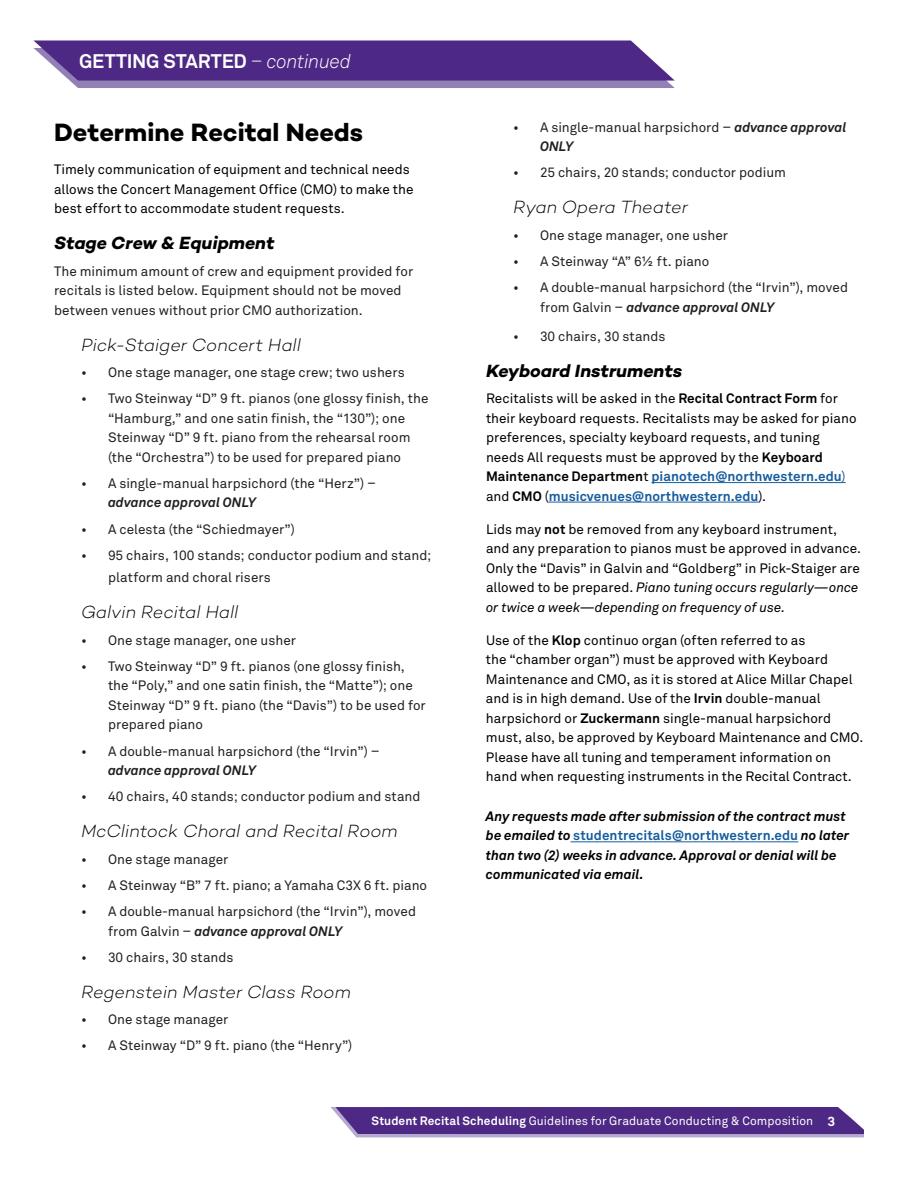
<style>
.page{position:relative;width:918px;height:1188px;background:#fff}
.page>*{position:absolute;margin:0;border:0;box-sizing:border-box;transform-origin:0 0}
.t1{font:700 25.5px "Campton";letter-spacing:-.005em;color:#000}
.t2{font:700 19.5px "Akkurat Pro";letter-spacing:-.01em;color:#fff}
.t3{font:italic 300 18px "Campton";letter-spacing:-.005em;color:#000}
.t4{font:italic 700 18px "Campton";letter-spacing:-.005em;color:#000}
.t5{font:13.5px/19.5px "Akkurat Pro";color:#231f20}
.t6{font:13.5px/19.5px "Akkurat Pro";color:#000}
.t7{font:italic 700 13.5px/19.5px "Akkurat Pro";color:#000}
.t8{font:12px "Akkurat Pro";letter-spacing:.005em;color:#fff}
.s1{font-weight:300}
.s2{font-weight:300;font-style:italic}
.s3{font-weight:700;font-style:italic}
.s4{font-weight:700}
.s5{font-weight:700;color:#175d9e}
.s6{color:#175d9e}
.s7{font-style:italic}
.s8{font-style:normal;color:#175d9e}
.s9{font-family:"Campton";font-weight:600;font-size:13.5px}
</style>
<div class="page">
<svg style="left:330px;top:1107px;width:534px;height:30px;background:#5f3e91"></svg>
<svg style="left:33px;top:40px;width:642px;height:48px;background:#644494"></svg>
<hr style="left:652px;top:482px;width:194px;height:1px;background:#175d9e">
<hr style="left:549px;top:502px;width:209px;height:1px;background:#175d9e">
<hr style="left:571px;top:842px;width:227px;height:1px;background:#175d9e">
<p class="t2" style="left:79px;top:49px;width:274px">GETTING STARTED <span class="s1">–</span> <span class="s2">continued</span></p>
<p class="t1" style="left:54px;top:116px;width:311px">Determine Recital Needs</p>
<p class="t6" style="left:54px;top:160px;width:361px">Timely communication of equipment and technical needs allows the Concert Management Office (CMO) to make the best effort to accommodate student requests.</p>
<p class="t4" style="left:54px;top:232px;width:222px">Stage Crew &amp; Equipment</p>
<p class="t5" style="left:54px;top:261px;width:361px">The minimum amount of crew and equipment provided for recitals is listed below. Equipment should not be moved between venues without prior CMO authorization.</p>
<p class="t3" style="left:81px;top:333px;width:221px">Pick-Staiger Concert Hall</p>
<p class="t5" style="left:81px;top:362px;width:325px">• One stage manager, one stage crew; two ushers</p>
<p class="t5" style="left:108px;top:389px;width:322px;text-indent:-27px">• Two Steinway “D” 9 ft. pianos (one glossy finish, the “Hamburg,” and one satin finish, the “130”); one Steinway “D” 9 ft. piano from the rehearsal room (the “Orchestra”) to be used for prepared piano</p>
<p class="t5" style="left:108px;top:473px;width:270px;text-indent:-27px">• A single-manual harpsichord (the “Herz”) – <span class="s3">advance approval ONLY</span></p>
<p class="t5" style="left:81px;top:519px;width:215px">• A celesta (the “Schiedmayer”)</p>
<p class="t5" style="left:108px;top:544px;width:325px;line-height:22.5px;text-indent:-27px">• 95 chairs, 100 stands; conductor podium and stand; platform and choral risers</p>
<p class="t3" style="left:81px;top:601px;width:159px">Galvin Recital Hall</p>
<p class="t5" style="left:81px;top:630px;width:217px">• One stage manager, one usher</p>
<p class="t5" style="left:108px;top:656px;width:319px;text-indent:-27px">• Two Steinway “D” 9 ft. pianos (one glossy finish, the “Poly,” and one satin finish, the “Matte”); one Steinway “D” 9 ft. piano (the “Davis”) to be used for prepared piano</p>
<p class="t5" style="left:108px;top:741px;width:273px;text-indent:-27px">• A double-manual harpsichord (the “Irvin”) – <span class="s3">advance approval ONLY</span></p>
<p class="t5" style="left:81px;top:787px;width:341px">• 40 chairs, 40 stands; conductor podium and stand</p>
<p class="t3" style="left:81px;top:820px;width:318px">McClintock Choral and Recital Room</p>
<p class="t5" style="left:81px;top:849px;width:149px">• One stage manager</p>
<p class="t5" style="left:81px;top:875px;width:348px">• A Steinway “B” 7 ft. piano; a Yamaha C3X 6 ft. piano</p>
<p class="t5" style="left:108px;top:902px;width:310px;text-indent:-27px">• A double-manual harpsichord (the “Irvin”), moved from Galvin – <span class="s3">advance approval ONLY</span></p>
<p class="t5" style="left:81px;top:947px;width:154px">• 30 chairs, 30 stands</p>
<p class="t3" style="left:81px;top:981px;width:271px">Regenstein Master Class Room</p>
<p class="t5" style="left:81px;top:1010px;width:149px">• One stage manager</p>
<p class="t5" style="left:81px;top:1036px;width:273px">• A Steinway “D” 9 ft. piano (the “Henry”)</p>
<p class="t5" style="left:540px;top:117px;width:308px;text-indent:-27px">• A single-manual harpsichord – <span class="s3">advance approval<br>ONLY</span></p>
<p class="t5" style="left:513px;top:163px;width:275px">• 25 chairs, 20 stands; conductor podium</p>
<p class="t3" style="left:513px;top:196px;width:176px">Ryan Opera Theater</p>
<p class="t5" style="left:513px;top:225px;width:217px">• One stage manager, one usher</p>
<p class="t5" style="left:513px;top:251px;width:198px">• A Steinway “A” 6½ ft. piano</p>
<p class="t5" style="left:540px;top:278px;width:310px;text-indent:-27px">• A double-manual harpsichord (the “Irvin”), moved from Galvin – <span class="s3">advance approval ONLY</span></p>
<p class="t5" style="left:513px;top:326px;width:154px">• 30 chairs, 30 stands</p>
<p class="t4" style="left:486px;top:359px;width:198px">Keyboard Instruments</p>
<p class="t6" style="left:486px;top:389px;width:372px">Recitalists will be asked in the <span class="s4">Recital Contract Form</span> for their keyboard requests. Recitalists may be asked for piano preferences, specialty keyboard requests, and tuning needs All requests must be approved by the <span class="s4">Keyboard Maintenance Departmen</span>t <span class="s5">pianotech@northwestern.edu</span><span class="s6">) </span>and <span class="s4">CMO</span> (<span class="s5">musicvenues@northwestern.edu</span>).</p>
<p class="t6" style="left:486px;top:519px;width:377px">Lids may <span class="s4">not</span> be removed from any keyboard instrument, and any preparation to pianos must be approved in advance.<br>Only the “Davis” in Galvin and “Goldberg” in Pick-Staiger are allowed to be prepared. <span class="s7">Piano tuning occurs regularly—once or twice a week—depending on frequency of use.</span></p>
<p class="t6" style="left:486px;top:630px;width:379px">Use of the <span class="s4">Klop</span> continuo organ (often referred to as<br>the “chamber organ”) must be approved with Keyboard Maintenance and CMO, as it is stored at Alice Millar Chapel and is in high demand. Use of the <span class="s4">Irvin</span> double-manual harpsichord or <span class="s4">Zuckermann</span> single-manual harpsichord must, also, be approved by Keyboard Maintenance and CMO.<br>Please have all tuning and temperament information on hand when requesting instruments in the Recital Contract.</p>
<p class="t7" style="left:486px;top:806px;width:365px">Any requests made after submission of the contract must be emailed to <span class="s8">studentrecitals@northwestern.edu</span> no later than two (2) weeks in advance. Approval or denial will be communicated via email.</p>
<p class="t8" style="left:371px;top:1114px;width:465px"><span class="s4">Student Recital Scheduling</span> Guidelines for Graduate Conducting &amp; Composition <span class="s9">3</span></p>
</div>
